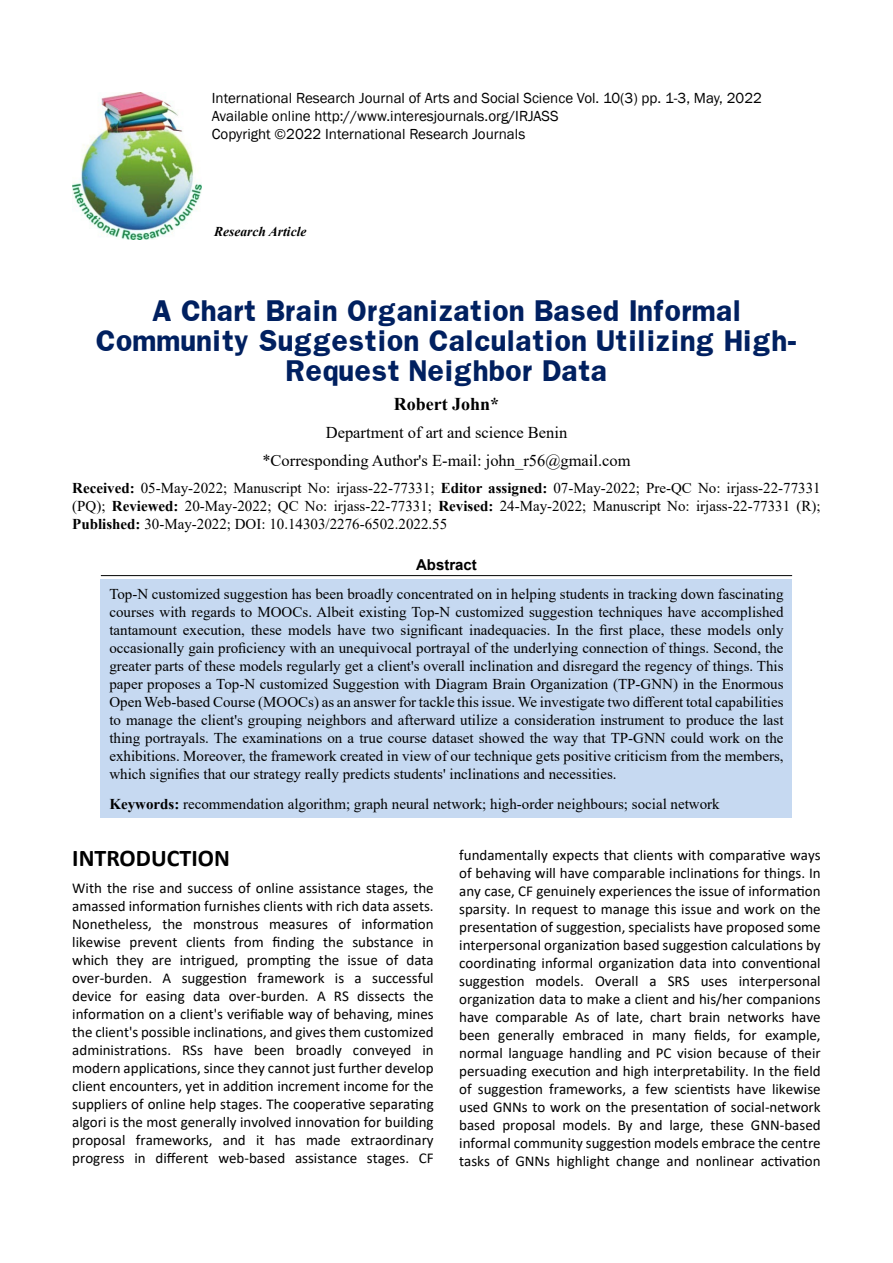
<style>
.page{position:relative;width:893px;height:1263px;background:#fff}
.page>*{position:absolute;margin:0;border:0;box-sizing:border-box;transform-origin:0 0}
.t1{font:700 25.5px/30px "Franklin";color:#002060;text-align:center}
.t2{font:700 24px "Calibri";color:#000}
.t3{font:700 18px "Times New Roman";color:#000}
.t4{font:16.5px/28.3px "Times New Roman";color:#000;text-align:center}
.t5{font:15px/18px "Calibri";color:#000;text-align:justify}
.t6{font:15px/18px "Times New Roman";color:#000;text-align:justify}
.t7{font:15px/18px "Franklin Gothic";color:#000}
.t8{font:700 15px "Arial";color:#000}
.t9{font:italic 700 13.5px "Times New Roman";color:#000101}
.s1{font-weight:700}
</style>
<div class="page">
<img style="left:72px;top:93px;width:129px;height:147px">
<hr style="left:101px;top:575px;width:691px;height:1px;background:#000">
<div style="left:101px;top:580px;width:691px;height:238px;background:#c6d9f1"></div>
<p class="t7" style="left:212px;top:90px;width:552px">International Research Journal of Arts and Social Science Vol. 10(3) pp. 1-3, May, 2022<br>Available online http://www.interesjournals.org/IRJASS<br>Copyright ©2022 International Research Journals</p>
<p class="t9" style="left:214px;top:222px;width:94px">Research Article</p>
<h1 class="t1" style="left:96px;top:296px;width:703px">A Chart Brain Organization Based Informal<br>Community Suggestion Calculation Utilizing High-<br>Request Neighbor Data</h1>
<p class="t3" style="left:394px;top:391px;width:107px">Robert John*</p>
<p class="t4" style="left:262px;top:418px;width:370px">Department of art and science Benin<br>*Corresponding Author's E-mail: john_r56@gmail.com</p>
<p class="t6" style="left:72px;top:478px;width:750px"><span class="s1">Received:</span> 05-May-2022; Manuscript No: irjass-22-77331; <span class="s1">Editor assigned:</span> 07-May-2022; Pre-QC No: irjass-22-77331 (PQ); <span class="s1">Reviewed:</span> 20-May-2022; QC No: irjass-22-77331; <span class="s1">Revised:</span> 24-May-2022; Manuscript No: irjass-22-77331 (R); <span class="s1">Published:</span> 30-May-2022; DOI: 10.14303/2276-6502.2022.55</p>
<p class="t8" style="left:416px;top:554px;width:62px">Abstract</p>
<p class="t6" style="left:109px;top:584px;width:676px">Top-N customized suggestion has been broadly concentrated on in helping students in tracking down fascinating courses with regards to MOOCs. Albeit existing Top-N customized suggestion techniques have accomplished tantamount execution, these models have two significant inadequacies. In the first place, these models only occasionally gain proficiency with an unequivocal portrayal of the underlying connection of things. Second, the greater parts of these models regularly get a client's overall inclination and disregard the regency of things. This paper proposes a Top-N customized Suggestion with Diagram Brain Organization (TP-GNN) in the Enormous Open Web-based Course (MOOCs) as an answer for tackle this issue. We investigate two different total capabilities to manage the client's grouping neighbors and afterward utilize a consideration instrument to produce the last thing portrayals. The examinations on a true course dataset showed the way that TP-GNN could work on the exhibitions. Moreover, the framework created in view of our technique gets positive criticism from the members, which signifies that our strategy really predicts students' inclinations and necessities.</p>
<p class="t6" style="left:109px;top:795px;width:612px"><span class="s1">Keywords:</span> recommendation algorithm; graph neural network; high-order neighbours; social network</p>
<h2 class="t2" style="left:72px;top:841px;width:159px">INTRODUCTION</h2>
<p class="t5" style="left:72px;top:878px;width:363px">With the rise and success of online assistance stages, the amassed information furnishes clients with rich data assets.<br>Nonetheless, the monstrous measures of information likewise prevent clients from finding the substance in which they are intrigued, prompting the issue of data over-burden. A suggestion framework is a successful device for easing data over-burden. A RS dissects the information on a client's verifiable way of behaving, mines the client's possible inclinations, and gives them customized administrations. RSs have been broadly conveyed in modern applications, since they cannot just further develop client encounters, yet in addition increment income for the suppliers of online help stages. The cooperative separating algori is the most generally involved innovation for building proposal frameworks, and it has made extraordinary progress in different web-based assistance stages. CF</p>
<p class="t5" style="left:459px;top:845px;width:363px">fundamentally expects that clients with comparative ways of behaving will have comparable inclinations for things. In any case, CF genuinely experiences the issue of information sparsity. In request to manage this issue and work on the presentation of suggestion, specialists have proposed some interpersonal organization based suggestion calculations by coordinating informal organization data into conventional suggestion models. Overall a SRS uses interpersonal organization data to make a client and his/her companions have comparable As of late, chart brain networks have been generally embraced in many fields, for example, normal language handling and PC vision because of their persuading execution and high interpretability. In the field of suggestion frameworks, a few scientists have likewise used GNNs to work on the presentation of social-network based proposal models. By and large, these GNN-based informal community suggestion models embrace the centre tasks of GNNs highlight change and nonlinear activation</p>
</div>
